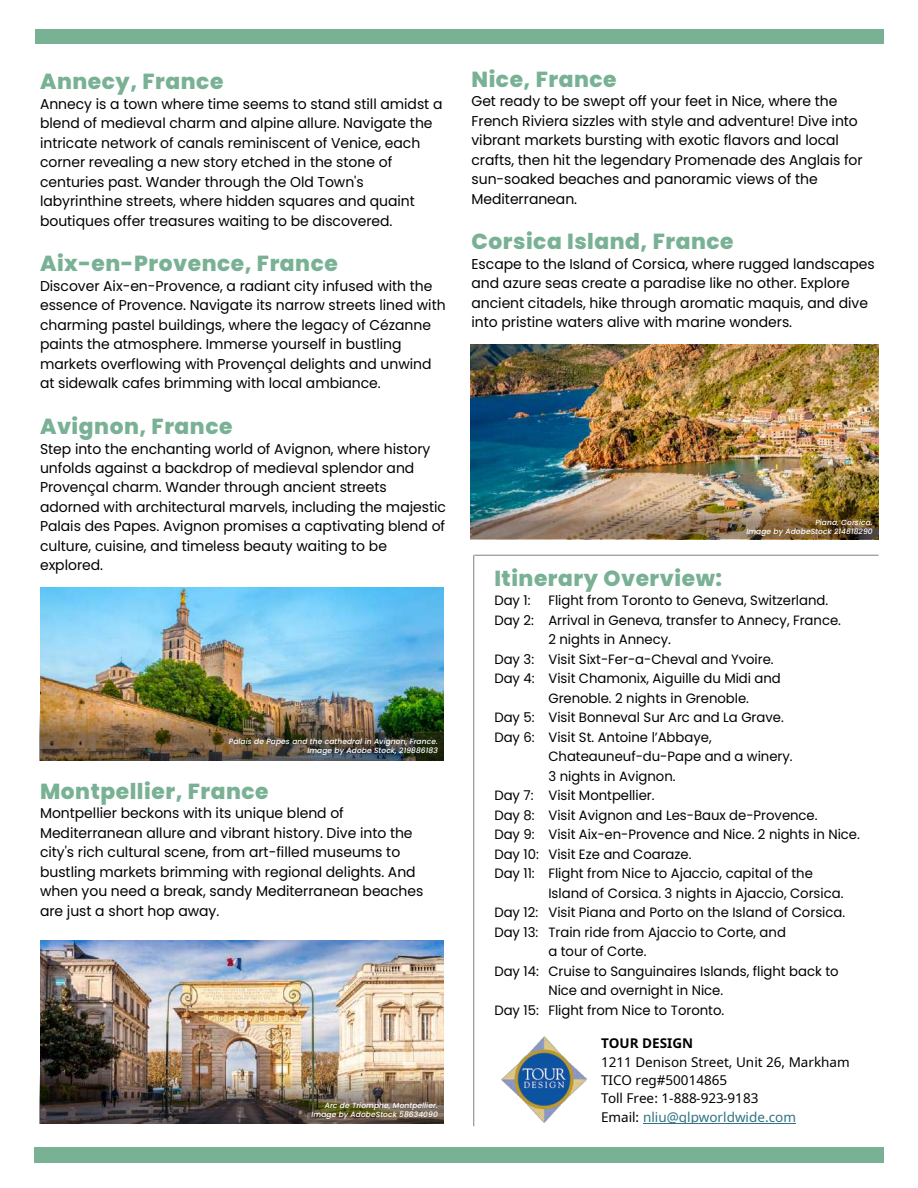
<style>
.page{position:relative;width:918px;height:1188px;background:#fff}
.page>*{position:absolute;margin:0;border:0;box-sizing:border-box;transform-origin:0 0}
.t1{font:800 21.75px "Poppins";letter-spacing:.025em;color:#79b194}
.t2{font:14.25px/19.5px "Poppins";color:#000}
.t3{font:13.5px "Poppins";color:#000}
.t4{font:13.5px/18.3px "Noto Sans";letter-spacing:-.005em;color:#000}
.t5{font:700 13.5px "Noto Sans";color:#000}
.t6{font:italic 500 7.5px/9px "Poppins";letter-spacing:.01em;color:#fff;text-align:right}
.s1{color:#317281}
</style>
<div class="page">
<hr style="left:643px;top:1123px;width:153px;height:1px;background:#317281">
<img style="left:501px;top:1037px;width:86px;height:85px">
<hr style="left:473px;top:555px;width:1px;height:571px;background:#808080">
<hr style="left:474px;top:555px;width:405px;height:1px;background:#808080">
<div style="left:34px;top:1147px;width:849px;height:16px;background:#79b194"></div>
<div style="left:35px;top:29px;width:848px;height:15px;background:#79b194"></div>
<img style="left:40px;top:588px;width:403px;height:173px">
<img style="left:470px;top:345px;width:409px;height:194px">
<img style="left:40px;top:940px;width:403px;height:127px">
<img style="left:40px;top:704px;width:404px;height:56px">
<img style="left:471px;top:501px;width:408px;height:38px">
<img style="left:40px;top:1067px;width:404px;height:57px">
<h1 class="t1" style="left:40px;top:69px;width:185px">Annecy, France</h1>
<p class="t2" style="left:40px;top:94px;width:404px">Annecy is a town where time seems to stand still amidst a blend of medieval charm and alpine allure. Navigate the intricate network of canals reminiscent of Venice, each corner revealing a new story etched in the stone of centuries past. Wander through the Old Town's labyrinthine streets, where hidden squares and quaint boutiques offer treasures waiting to be discovered.</p>
<h1 class="t1" style="left:40px;top:251px;width:299px">Aix-en-Provence, France</h1>
<p class="t2" style="left:40px;top:276px;width:407px">Discover Aix-en-Provence, a radiant city infused with the essence of Provence. Navigate its narrow streets lined with charming pastel buildings, where the legacy of Cézanne paints the atmosphere. Immerse yourself in bustling markets overflowing with Provençal delights and unwind at sidewalk cafes brimming with local ambiance.</p>
<h1 class="t1" style="left:40px;top:414px;width:194px">Avignon, France</h1>
<p class="t2" style="left:40px;top:439px;width:407px">Step into the enchanting world of Avignon, where history unfolds against a backdrop of medieval splendor and Provençal charm. Wander through ancient streets adorned with architectural marvels, including the majestic Palais des Papes. Avignon promises a captivating blend of culture, cuisine, and timeless beauty waiting to be explored.</p>
<p class="t6" style="left:229px;top:737px;width:210px">Palais de Papes and the cathedral in Avignon, France.<br>Image by Adobe Stock, 219886183</p>
<h1 class="t1" style="left:40px;top:779px;width:230px">Montpellier, France</h1>
<p class="t2" style="left:40px;top:804px;width:385px">Montpellier beckons with its unique blend of Mediterranean allure and vibrant history. Dive into the city's rich cultural scene, from art-filled museums to bustling markets brimming with regional delights. And when you need a break, sandy Mediterranean beaches are just a short hop away.</p>
<p class="t6" style="left:311px;top:1101px;width:128px">Arc de Triomphe, Montpellier.<br>Image by AdobeStock 58634090</p>
<h1 class="t1" style="left:472px;top:66px;width:147px">Nice, France</h1>
<p class="t2" style="left:472px;top:91px;width:393px">Get ready to be swept off your feet in Nice, where the French Riviera sizzles with style and adventure! Dive into vibrant markets bursting with exotic flavors and local crafts, then hit the legendary Promenade des Anglais for sun-soaked beaches and panoramic views of the Mediterranean.</p>
<h1 class="t1" style="left:472px;top:229px;width:264px">Corsica Island, France</h1>
<p class="t2" style="left:472px;top:254px;width:405px">Escape to the Island of Corsica, where rugged landscapes and azure seas create a paradise like no other. Explore ancient citadels, hike through aromatic maquis, and dive into pristine waters alive with marine wonders.</p>
<p class="t6" style="left:746px;top:518px;width:128px">Piana, Corsica.<br>Image by AdobeStock 214618290</p>
<h1 class="t1" style="left:494px;top:566px;width:229px">Itinerary Overview:</h1>
<p class="t3" style="left:494px;top:593px;width:38px">Day 1:</p>
<p class="t3" style="left:548px;top:593px;width:281px">Flight from Toronto to Geneva, Switzerland.</p>
<p class="t3" style="left:494px;top:612px;width:348px">Day 2: Arrival in Geneva, transfer to Annecy, France.</p>
<p class="t3" style="left:548px;top:632px;width:124px">2 nights in Annecy.</p>
<p class="t3" style="left:494px;top:651px;width:281px">Day 3: Visit Sixt-Fer-a-Cheval and Yvoire.</p>
<p class="t3" style="left:494px;top:671px;width:288px">Day 4: Visit Chamonix, Aiguille du Midi and</p>
<p class="t3" style="left:548px;top:690px;width:202px">Grenoble. 2 nights in Grenoble.</p>
<p class="t3" style="left:494px;top:710px;width:291px">Day 5: Visit Bonneval Sur Arc and La Grave.</p>
<p class="t3" style="left:494px;top:729px;width:219px">Day 6: Visit St. Antoine l’Abbaye,</p>
<p class="t3" style="left:548px;top:749px;width:246px">Chateauneuf-du-Pape and a winery.</p>
<p class="t3" style="left:548px;top:768px;width:129px">3 nights in Avignon.</p>
<p class="t3" style="left:494px;top:788px;width:162px">Day 7: Visit Montpellier.</p>
<p class="t3" style="left:494px;top:807px;width:325px">Day 8: Visit Avignon and Les-Baux de-Provence.</p>
<p class="t3" style="left:494px;top:827px;width:367px">Day 9: Visit Aix-en-Provence and Nice. 2 nights in Nice.</p>
<p class="t3" style="left:494px;top:846px;width:199px">Day 10: Visit Eze and Coaraze.</p>
<p class="t3" style="left:494px;top:866px;width:320px">Day 11: Flight from Nice to Ajaccio, capital of the</p>
<p class="t3" style="left:548px;top:885px;width:297px">Island of Corsica. 3 nights in Ajaccio, Corsica.</p>
<p class="t3" style="left:494px;top:905px;width:352px">Day 12: Visit Piana and Porto on the Island of Corsica.</p>
<p class="t3" style="left:494px;top:924px;width:293px">Day 13: Train ride from Ajaccio to Corte, and</p>
<p class="t3" style="left:548px;top:944px;width:100px">a tour of Corte.</p>
<p class="t3" style="left:494px;top:963px;width:346px">Day 14: Cruise to Sanguinaires Islands, flight back to</p>
<p class="t3" style="left:548px;top:983px;width:176px">Nice and overnight in Nice.</p>
<p class="t3" style="left:494px;top:1002px;width:231px">Day 15: Flight from Nice to Toronto.</p>
<p class="t5" style="left:601px;top:1036px;width:94px">TOUR DESIGN</p>
<p class="t4" style="left:601px;top:1053px;width:250px">1211 Denison Street, Unit 26, Markham<br>TICO reg#50014865<br>Toll Free: 1-888-923-9183<br>Email: <span class="s1">nliu@glpworldwide.com</span></p>
</div>
